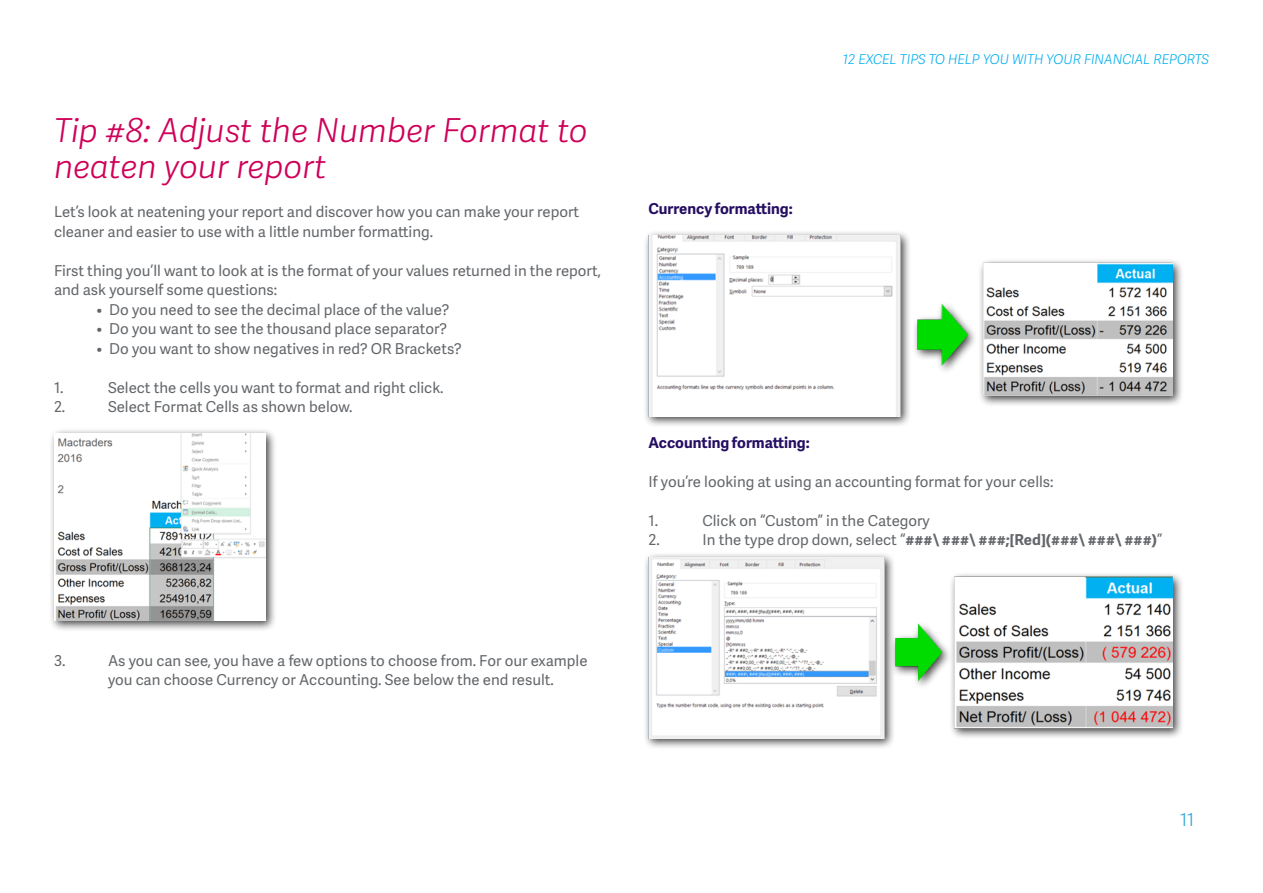
<style>
.page{position:relative;width:1263px;height:893px;background:#fff}
.page>*{position:absolute;margin:0;border:0;box-sizing:border-box;transform-origin:0 0}
.t1{font:italic 33px/36px "Adelle Sans SAGE Lt";color:#ce0058}
.t2{font:18px "Adelle Sans SAGE Lt";color:#28a3da}
.t3{font:15px/19.5px "Adelle Sans SAGE";color:#63666a}
.t4{font:700 15px "Adelle Sans SAGE";color:#63666a}
.t5{font:700 15px "Adelle Sans SAGE";color:#250e62}
.t6{font:italic 13.5px "Adelle Sans SAGE Lt";color:#00aeef}
.s1{font-weight:400}
</style>
<div class="page">
<div style="left:49px;top:428px;width:228px;height:204px;background:#000;opacity:.75"></div>
<img style="left:54px;top:433px;width:212px;height:187px">
<div style="left:643px;top:230px;width:541px;height:198px;background:#000;opacity:.75"></div>
<img style="left:648px;top:235px;width:525px;height:181px">
<div style="left:643px;top:552px;width:541px;height:198px;background:#000;opacity:.75"></div>
<img style="left:648px;top:558px;width:525px;height:180px">
<h1 class="t1" style="left:54px;top:111px;width:535px">Tip #8: Adjust the Number Format to neaten your report</h1>
<p class="t3" style="left:54px;top:201px;width:527px">Let’s look at neatening your report and discover how you can make your report cleaner and easier to use with a little number formatting.</p>
<p class="t3" style="left:54px;top:260px;width:548px">First thing you’ll want to look at is the format of your values returned in the report, and ask yourself some questions:</p>
<p class="t3" style="left:97px;top:299px;width:354px">• Do you need to see the decimal place of the value?</p>
<p class="t3" style="left:97px;top:318px;width:352px">• Do you want to see the thousand place separator?</p>
<p class="t3" style="left:97px;top:338px;width:367px">• Do you want to show negatives in red? OR Brackets?</p>
<p class="t3" style="left:54px;top:377px;width:11px">1.</p>
<p class="t3" style="left:108px;top:377px;width:337px">Select the cells you want to format and right click.</p>
<p class="t3" style="left:54px;top:396px;width:13px">2.</p>
<p class="t3" style="left:108px;top:396px;width:246px">Select Format Cells as shown below.</p>
<p class="t3" style="left:54px;top:650px;width:13px">3.</p>
<p class="t3" style="left:108px;top:650px;width:481px">As you can see, you have a few options to choose from. For our example you can choose Currency or Accounting. See below the end result.</p>
<p class="t6" style="left:843px;top:50px;width:368px">12 EXCEL TIPS TO HELP YOU WITH YOUR FINANCIAL REPORTS</p>
<p class="t5" style="left:648px;top:198px;width:146px">Currency formatting:</p>
<p class="t5" style="left:648px;top:432px;width:163px">Accounting formatting:</p>
<p class="t3" style="left:648px;top:471px;width:406px">If you’re looking at using an accounting format for your cells:</p>
<p class="t3" style="left:648px;top:510px;width:11px">1.</p>
<p class="t3" style="left:702px;top:510px;width:229px">Click on “Custom” in the Category</p>
<p class="t3" style="left:648px;top:530px;width:13px">2.</p>
<p class="t4" style="left:702px;top:529px;width:461px"><span class="s1">In the type drop down, select “</span>###\ ###\ ###;[Red](###\ ###\ ###)<span class="s1">”</span></p>
<p class="t2" style="left:1180px;top:806px;width:16px">11</p>
</div>
